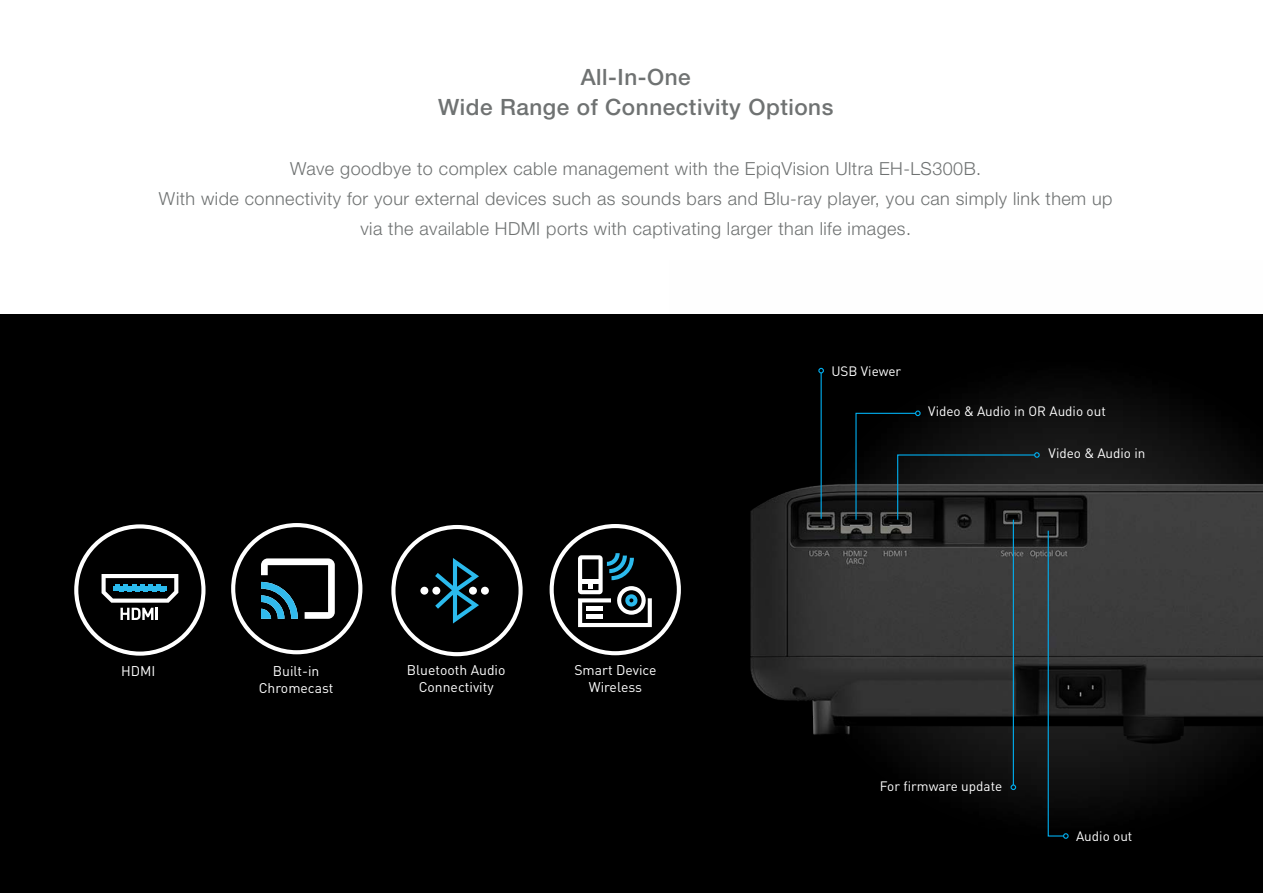
<style>
.page{position:relative;width:1263px;height:893px;background:#fff}
.page>*{position:absolute;margin:0;border:0;box-sizing:border-box;transform-origin:0 0}
.t1{font:500 22.5px/30px "Helvetica Neue LT Std";letter-spacing:.025em;color:#6f7272;text-align:center}
.t2{font:300 18px/30px "Helvetica Neue LT Std";letter-spacing:.025em;color:#6f7272;text-align:center}
.t3{font:13.95px/17.2px "DINOT";color:#fff;text-align:center}
.t4{font:13.5px "DINOT";color:#fff}
</style>
<div class="page">
<div style="left:0;top:315px;width:1263px;height:578px;background:#000"></div>
<svg style="left:391px;top:525px;width:132px;height:131px"></svg>
<div style="left:432px;top:587px;width:8px;height:8px;background:#fff;border-radius:50%"></div>
<div style="left:420px;top:587px;width:8px;height:8px;background:#fff;border-radius:50%"></div>
<div style="left:481px;top:587px;width:8px;height:8px;background:#fff;border-radius:50%"></div>
<div style="left:469px;top:587px;width:8px;height:8px;background:#fff;border-radius:50%"></div>
<svg style="left:550px;top:524px;width:120px;height:131px"></svg>
<svg style="left:74px;top:524px;width:131px;height:132px"></svg>
<svg style="left:231px;top:523px;width:131px;height:131px"></svg>
<img style="left:670px;top:314px;width:593px;height:489px">
<hr style="left:820px;top:373px;width:2px;height:146px;background:#00aeef">
<svg style="left:818px;top:368px;width:6px;height:5px"></svg>
<svg style="left:855px;top:410px;width:185px;height:111px"></svg>
<hr style="left:1013px;top:520px;width:1px;height:265px;background:#00aeef">
<svg style="left:1010px;top:784px;width:6px;height:6px"></svg>
<svg style="left:1047px;top:530px;width:22px;height:309px"></svg>
<p class="t1" style="left:438px;top:62px;width:397px">All-In-One<br>Wide Range of Connectivity Options</p>
<p class="t2" style="left:159px;top:153px;width:955px">Wave goodbye to complex cable management with the EpiqVision Ultra EH-LS300B.<br>With wide connectivity for your external devices such as sounds bars and Blu-ray player, you can simply link them up via the available HDMI ports with captivating larger than life images.</p>
<p class="t3" style="left:121px;top:661px;width:36px">HDMI</p>
<p class="t3" style="left:259px;top:661px;width:76px">Built-in<br>Chromecast</p>
<p class="t3" style="left:407px;top:660px;width:100px">Bluetooth Audio<br>Connectivity</p>
<p class="t3" style="left:574px;top:660px;width:84px">Smart Device<br>Wireless</p>
<p class="t4" style="left:831px;top:361px;width:71px">USB Viewer</p>
<p class="t4" style="left:928px;top:401px;width:179px">Video &amp; Audio in OR Audio out</p>
<p class="t4" style="left:1049px;top:443px;width:98px">Video &amp; Audio in</p>
<p class="t4" style="left:880px;top:775px;width:124px">For firmware update</p>
<p class="t4" style="left:1076px;top:826px;width:58px">Audio out</p>
</div>
